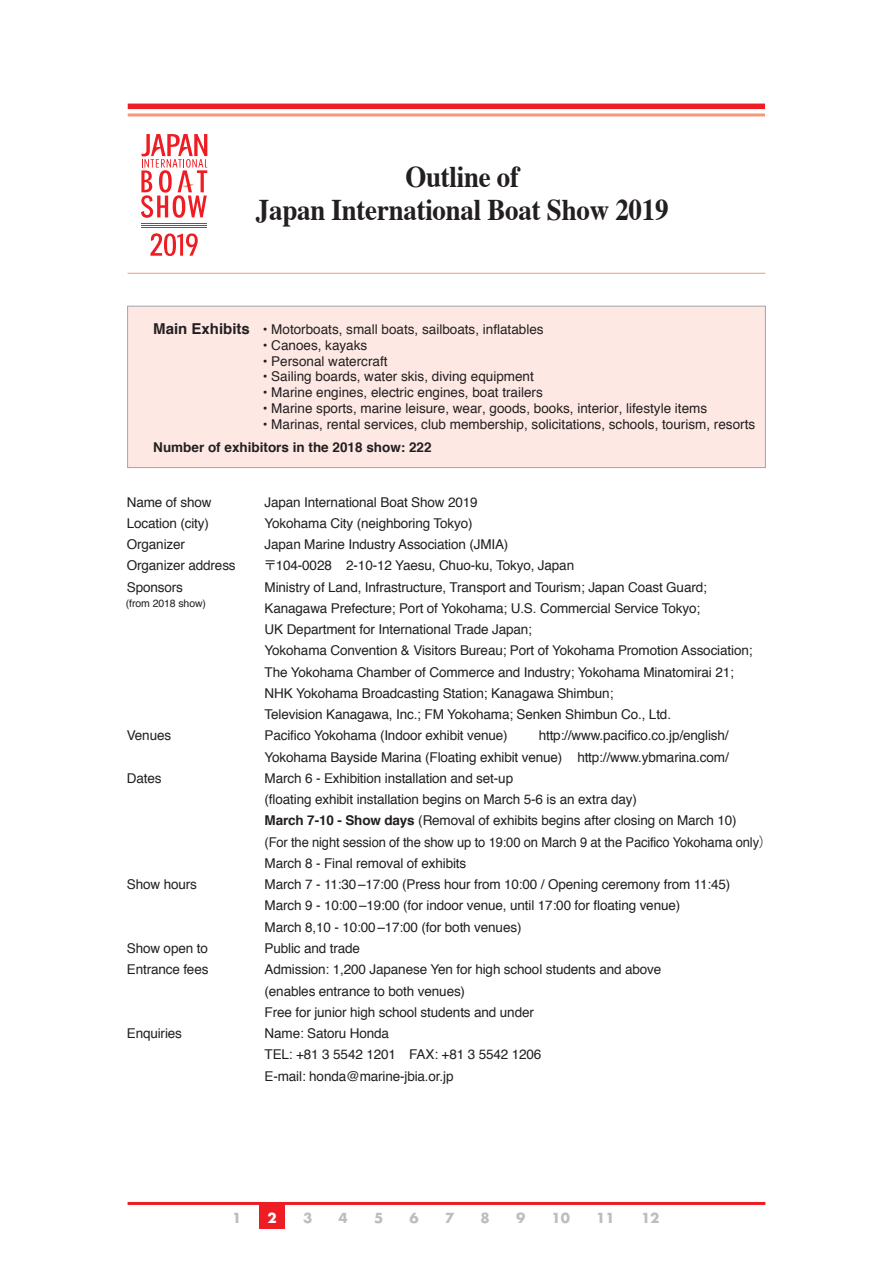
<style>
.page{position:relative;width:893px;height:1263px;background:#fff}
.page>*{position:absolute;margin:0;border:0;box-sizing:border-box;transform-origin:0 0}
.t1{font:700 30px/33px "Times";letter-spacing:-.01em;color:#231f20;text-align:center;scale:.9 1}
.t2{font:13.5px/21.3px "Helvetica";letter-spacing:-.01em;color:#231f20}
.t3{font:700 13.5px "Futura";color:#bcbdc0}
.t4{font:700 13.5px "Futura";color:#fff}
.t5{font:10.5px "Helvetica";letter-spacing:-.01em;color:#231f20}
.s1{font-weight:700;font-size:15px}
.s2{font-weight:700}
.s3{font-family:"Koz Go Pro"}
.s4{font-family:"Koz Go Pr 6 N"}
</style>
<div class="page">
<hr style="left:128px;top:273px;width:637px;height:1px;background:#f6977a">
<hr style="left:128px;top:113px;width:637px;height:3px;background:#f6977a">
<div style="left:128px;top:104px;width:637px;height:5px;background:#ee1d23"></div>
<hr style="left:141px;top:225px;width:66px;height:1px;background:#ee1d23">
<hr style="left:141px;top:223px;width:66px;height:1px;background:#ee1d23">
<hr style="left:141px;top:227px;width:66px;height:1px;background:#ee1d23">
<svg style="left:141px;top:134px;width:66px;height:84px"></svg>
<svg style="left:150px;top:233px;width:48px;height:23px"></svg>
<div style="left:128px;top:306px;width:637px;height:162px;background:#fde8e3"></div>
<div style="left:127px;top:306px;width:639px;height:162px;border:1px solid #a8a9ad"></div>
<div style="left:259px;top:1203px;width:26px;height:26px;background:#ee1d23"></div>
<hr style="left:128px;top:1202px;width:637px;height:3px;background:#ee1d23">
<p class="t1" style="left:256px;top:157px;width:460px">Outline of<br>Japan International Boat Show 2019</p>
<p class="t2" style="left:153px;top:319px;width:392px"><span class="s1">Main Exhibits</span> • Motorboats, small boats, sailboats, inflatables</p>
<p class="t2" style="left:263px;top:335px;width:106px">• Canoes, kayaks</p>
<p class="t2" style="left:263px;top:350px;width:126px">• Personal watercraft</p>
<p class="t2" style="left:263px;top:366px;width:273px">• Sailing boards, water skis, diving equipment</p>
<p class="t2" style="left:263px;top:382px;width:282px">• Marine engines, electric engines, boat trailers</p>
<p class="t2" style="left:263px;top:398px;width:446px">• Marine sports, marine leisure, wear, goods, books, interior, lifestyle items</p>
<p class="t2" style="left:153px;top:414px;width:603px;line-height:22.5px;text-indent:109px">• Marinas, rental services, club membership, solicitations, schools, tourism, resorts<br><span class="s2">Number of exhibitors in the 2018 show: 222</span></p>
<p class="t2" style="left:127px;top:491px;width:86px">Name of show</p>
<p class="t2" style="left:265px;top:491px;width:215px">Japan International Boat Show 2019</p>
<p class="t2" style="left:127px;top:513px;width:84px">Location (city)</p>
<p class="t2" style="left:265px;top:513px;width:210px">Yokohama City (neighboring Tokyo)</p>
<p class="t2" style="left:127px;top:534px;width:60px">Organizer</p>
<p class="t2" style="left:265px;top:534px;width:245px">Japan Marine Industry Association (JMIA)</p>
<p class="t2" style="left:127px;top:555px;width:110px">Organizer address</p>
<p class="t2" style="left:263px;top:555px;width:312px"><span class="s3">〒</span>104-0028 2-10-12 Yaesu, Chuo-ku, Tokyo, Japan</p>
<p class="t2" style="left:127px;top:577px;width:58px">Sponsors</p>
<p class="t2" style="left:265px;top:577px;width:489px">Ministry of Land, Infrastructure, Transport and Tourism; Japan Coast Guard; Kanagawa Prefecture; Port of Yokohama; U.S. Commercial Service Tokyo;<br>UK Department for International Trade Japan;<br>Yokohama Convention &amp; Visitors Bureau; Port of Yokohama Promotion Association; The Yokohama Chamber of Commerce and Industry; Yokohama Minatomirai 21; NHK Yokohama Broadcasting Station; Kanagawa Shimbun;<br>Television Kanagawa, Inc.; FM Yokohama; Senken Shimbun Co., Ltd.</p>
<p class="t2" style="left:127px;top:725px;width:46px">Venues</p>
<p class="t2" style="left:265px;top:725px;width:245px">Pacifico Yokohama (Indoor exhibit venue)</p>
<p class="t5" style="left:126px;top:595px;width:82px">(from 2018 show)</p>
<p class="t2" style="left:265px;top:725px;width:466px;text-align:right">http://www.pacifico.co.jp/english/<br>Yokohama Bayside Marina (Floating exhibit venue) http://www.ybmarina.com/</p>
<p class="t2" style="left:127px;top:768px;width:36px">Dates</p>
<p class="t2" style="left:265px;top:768px;width:509px">March 6 - Exhibition installation and set-up<br>(floating exhibit installation begins on March 5-6 is an extra day)<br><span class="s2">March 7-10 - Show days</span> (Removal of exhibits begins after closing on March 10)<br>(For the night session of the show up to 19:00 on March 9 at the Pacifico Yokohama only<span class="s4">）</span>March 8 - Final removal of exhibits</p>
<p class="t2" style="left:127px;top:874px;width:72px">Show hours</p>
<p class="t2" style="left:265px;top:874px;width:467px">March 7 - 11:30 –17:00 (Press hour from 10:00 / Opening ceremony from 11:45)<br>March 9 - 10:00 –19:00 (for indoor venue, until 17:00 for floating venue)<br>March 8,10 - 10:00 –17:00 (for both venues)</p>
<p class="t2" style="left:127px;top:938px;width:83px">Show open to</p>
<p class="t2" style="left:265px;top:938px;width:97px">Public and trade</p>
<p class="t2" style="left:127px;top:959px;width:83px">Entrance fees</p>
<p class="t2" style="left:265px;top:959px;width:398px">Admission: 1,200 Japanese Yen for high school students and above (enables entrance to both venues)<br>Free for junior high school students and under</p>
<p class="t2" style="left:127px;top:1023px;width:57px">Enquiries</p>
<p class="t2" style="left:265px;top:1023px;width:278px">Name: Satoru Honda<br>TEL: +81 3 5542 1201 FAX: +81 3 5542 1206<br>E-mail: honda@marine-jbia.or.jp</p>
<p class="t3" style="left:232px;top:1208px;width:11px">1</p>
<p class="t4" style="left:268px;top:1208px;width:11px">2</p>
<p class="t3" style="left:303px;top:1208px;width:11px">3</p>
<p class="t3" style="left:339px;top:1208px;width:11px">4</p>
<p class="t3" style="left:374px;top:1208px;width:11px">5</p>
<p class="t3" style="left:410px;top:1208px;width:11px">6</p>
<p class="t3" style="left:445px;top:1208px;width:11px">7</p>
<p class="t3" style="left:481px;top:1208px;width:11px">8</p>
<p class="t3" style="left:516px;top:1208px;width:11px">9</p>
<p class="t3" style="left:552px;top:1208px;width:20px">10</p>
<p class="t3" style="left:596px;top:1208px;width:20px">11</p>
<p class="t3" style="left:641px;top:1208px;width:20px">12</p>
</div>
